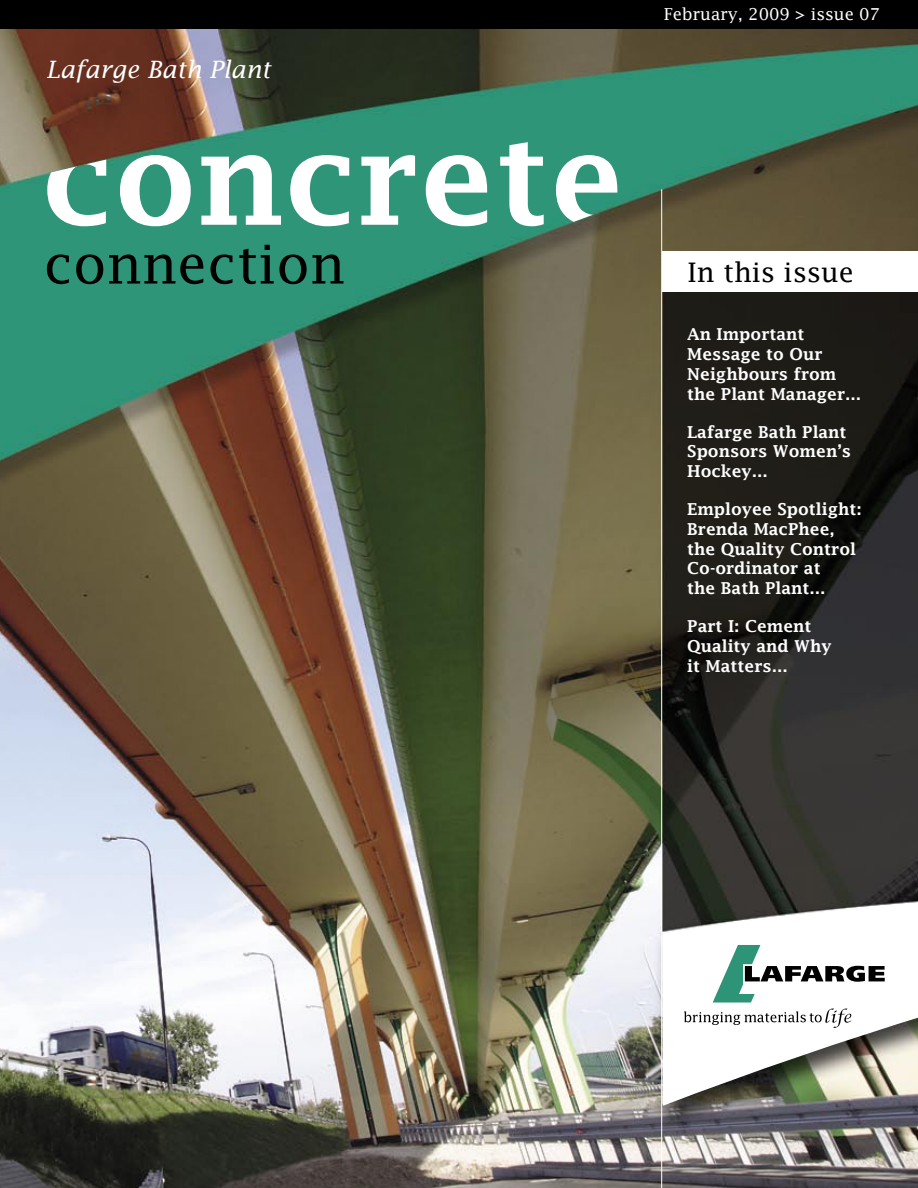
<style>
.page{position:relative;width:918px;height:1188px;background:#fff}
.page>*{position:absolute;margin:0;border:0;box-sizing:border-box;transform-origin:0 0}
.t1{font:600 127.05px "Lucida Fax";color:#fff}
.t2{font:53.7px "Lucida Fax";color:#000}
.t3{font:27px "Lucida Fax";color:#000}
.t4{font:italic 24px "Lucida Fax";color:#fff}
.t5{font:600 16.5px/19.8px "Lucida Fax";color:#fff}
.t6{font:16.5px "Lucida Fax";color:#fff}
</style>
<div class="page">
<img style="left:0;top:29px;width:918px;height:1159px">
<div style="left:662px;top:251px;width:256px;height:41px;background:#fff"></div>
<svg style="left:663px;top:902px;width:255px;height:204px"></svg>
<div style="left:0;top:0;width:918px;height:29px;background:#000"></div>
<svg style="left:713px;top:945px;width:172px;height:58px"></svg>
<svg style="left:684px;top:1009px;width:167px;height:19px"></svg>
<hr style="left:661px;top:189px;width:1px;height:999px;background:#fff">
<h3 class="t4" style="left:46px;top:55px;width:226px">Lafarge Bath Plant</h3>
<h1 class="t1" style="left:41px;top:107px;width:586px">concrete</h1>
<h2 class="t2" style="left:44px;top:233px;width:303px">connection</h2>
<p class="t6" style="left:664px;top:5px;width:218px">February, 2009 &gt; issue 07</p>
<h3 class="t3" style="left:688px;top:256px;width:168px">In this issue</h3>
<p class="t5" style="left:687px;top:325px;width:176px">An Important<br>Message to Our<br>Neighbours from the Plant Manager...</p>
<p class="t5" style="left:687px;top:422px;width:165px">Lafarge Bath Plant<br>Sponsors Women’s<br>Hockey...</p>
<p class="t5" style="left:687px;top:499px;width:176px">Employee Spotlight:<br>Brenda MacPhee, the Quality Control<br>Co-ordinator at<br>the Bath Plant...</p>
<p class="t5" style="left:687px;top:616px;width:146px">Part I: Cement<br>Quality and Why it Matters...</p>
</div>
